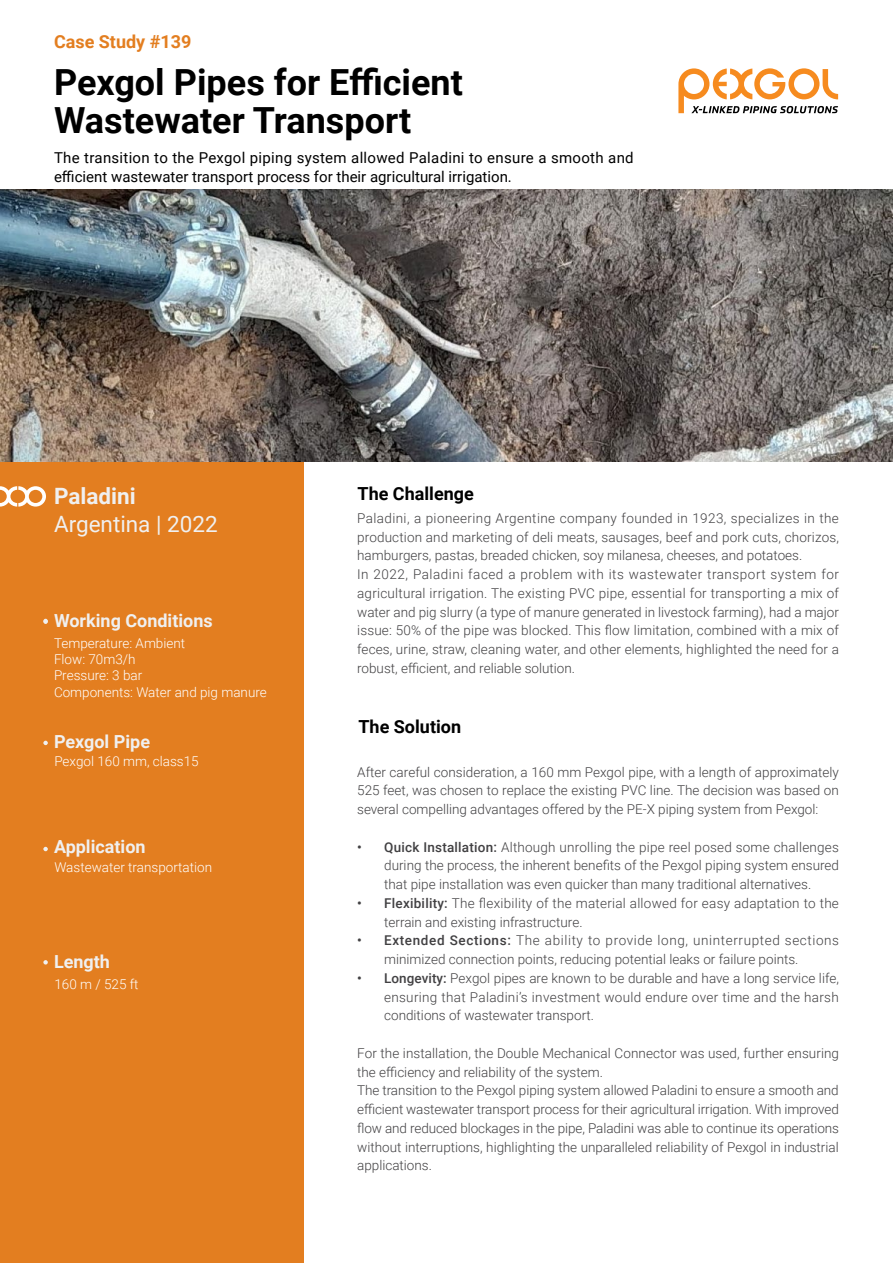
<style>
.page{position:relative;width:893px;height:1263px;background:#fff}
.page>*{position:absolute;margin:0;border:0;box-sizing:border-box;transform-origin:0 0}
.t1{font:700 36px/37.5px "Roboto";color:#000}
.t2{font:22.5px "Roboto";color:#f0f0f0}
.t3{font:700 22.5px "Roboto";color:#f0f0f0}
.t4{font:700 18px "Roboto";color:#f0f0f0}
.t5{font:700 18px "Roboto";color:#000}
.t6{font:700 18px "Roboto";color:#e37e20}
.t7{font:15px/18.8px "Roboto";letter-spacing:.01em;color:#000}
.t8{font:300 13.5px/18.8px "Roboto";color:#414042}
.t9{font:300 13.5px/16.2px "Roboto";color:#fff}
.t10{font:300 13.5px/18.8px "Roboto";letter-spacing:.02em;color:#414042}
.s1{font-weight:500}
</style>
<div class="page">
<div style="left:0;top:462px;width:303px;height:801px;background:#e37e20"></div>
<svg style="left:678px;top:68px;width:160px;height:45px"></svg>
<svg style="left:0;top:486px;width:46px;height:21px"></svg>
<svg style="left:43px;top:741px;width:5px;height:4px"></svg>
<svg style="left:43px;top:847px;width:5px;height:4px"></svg>
<svg style="left:43px;top:960px;width:5px;height:4px"></svg>
<img style="left:0;top:189px;width:893px;height:272px">
<svg style="left:43px;top:619px;width:5px;height:5px"></svg>
<h3 class="t6" style="left:54px;top:29px;width:139px">Case Study #139</h3>
<h1 class="t1" style="left:54px;top:62px;width:410px">Pexgol Pipes for Efficient<br>Wastewater Transport</h1>
<p class="t7" style="left:54px;top:148px;width:581px">The transition to the Pexgol piping system allowed Paladini to ensure a smooth and efficient wastewater transport process for their agricultural irrigation.</p>
<h2 class="t3" style="left:54px;top:480px;width:83px">Paladini</h2>
<h2 class="t2" style="left:54px;top:508px;width:165px">Argentina | 2022</h2>
<h3 class="t4" style="left:54px;top:608px;width:160px">Working Conditions</h3>
<p class="t9" style="left:54px;top:635px;width:214px">Temperature: Ambient<br>Flow: 70m3/h<br>Pressure: 3 bar<br>Components: Water and pig manure</p>
<h3 class="t4" style="left:54px;top:729px;width:98px">Pexgol Pipe</h3>
<p class="t9" style="left:54px;top:753px;width:146px">Pexgol 160 mm, class15</p>
<h3 class="t4" style="left:54px;top:834px;width:93px">Application</h3>
<p class="t9" style="left:54px;top:859px;width:159px">Wastewater transportation</p>
<h3 class="t4" style="left:54px;top:949px;width:58px">Length</h3>
<p class="t9" style="left:54px;top:975px;width:86px">160 m / 525 ft</p>
<h3 class="t5" style="left:358px;top:481px;width:118px">The Challenge</h3>
<p class="t8" style="left:357px;top:508px;width:483px">Paladini, a pioneering Argentine company founded in 1923, specializes in the production and marketing of deli meats, sausages, beef and pork cuts, chorizos, hamburgers, pastas, breaded chicken, soy milanesa, cheeses, and potatoes.<br>In 2022, Paladini faced a problem with its wastewater transport system for agricultural irrigation. The existing PVC pipe, essential for transporting a mix of water and pig slurry (a type of manure generated in livestock farming), had a major issue: 50% of the pipe was blocked. This flow limitation, combined with a mix of feces, urine, straw, cleaning water, and other elements, highlighted the need for a robust, efficient, and reliable solution.</p>
<h3 class="t5" style="left:358px;top:714px;width:104px">The Solution</h3>
<p class="t8" style="left:357px;top:762px;width:483px;text-align:justify">After careful consideration, a 160 mm Pexgol pipe, with a length of approximately 525 feet, was chosen to replace the existing PVC line. The decision was based on several compelling advantages offered by the PE-X piping system from Pexgol:</p>
<p class="t8" style="left:384px;top:837px;width:456px;text-align:justify;text-indent:-27px"><span class="s1">• Quick Installation:</span> Although unrolling the pipe reel posed some challenges during the process, the inherent benefits of the Pexgol piping system ensured that pipe installation was even quicker than many traditional alternatives.</p>
<p class="t10" style="left:384px;top:893px;width:456px;text-indent:-27px"><span class="s1">• Flexibility:</span> The flexibility of the material allowed for easy adaptation to the terrain and existing infrastructure.</p>
<p class="t8" style="left:384px;top:931px;width:456px;text-indent:-27px"><span class="s1">• Extended Sections:</span> The ability to provide long, uninterrupted sections minimized connection points, reducing potential leaks or failure points.</p>
<p class="t8" style="left:384px;top:968px;width:456px;text-align:justify;text-indent:-27px"><span class="s1">• Longevity:</span> Pexgol pipes are known to be durable and have a long service life, ensuring that Paladini’s investment would endure over time and the harsh conditions of wastewater transport.</p>
<p class="t8" style="left:357px;top:1043px;width:483px">For the installation, the Double Mechanical Connector was used, further ensuring the efficiency and reliability of the system.<br>The transition to the Pexgol piping system allowed Paladini to ensure a smooth and efficient wastewater transport process for their agricultural irrigation. With improved flow and reduced blockages in the pipe, Paladini was able to continue its operations without interruptions, highlighting the unparalleled reliability of Pexgol in industrial applications.</p>
</div>
